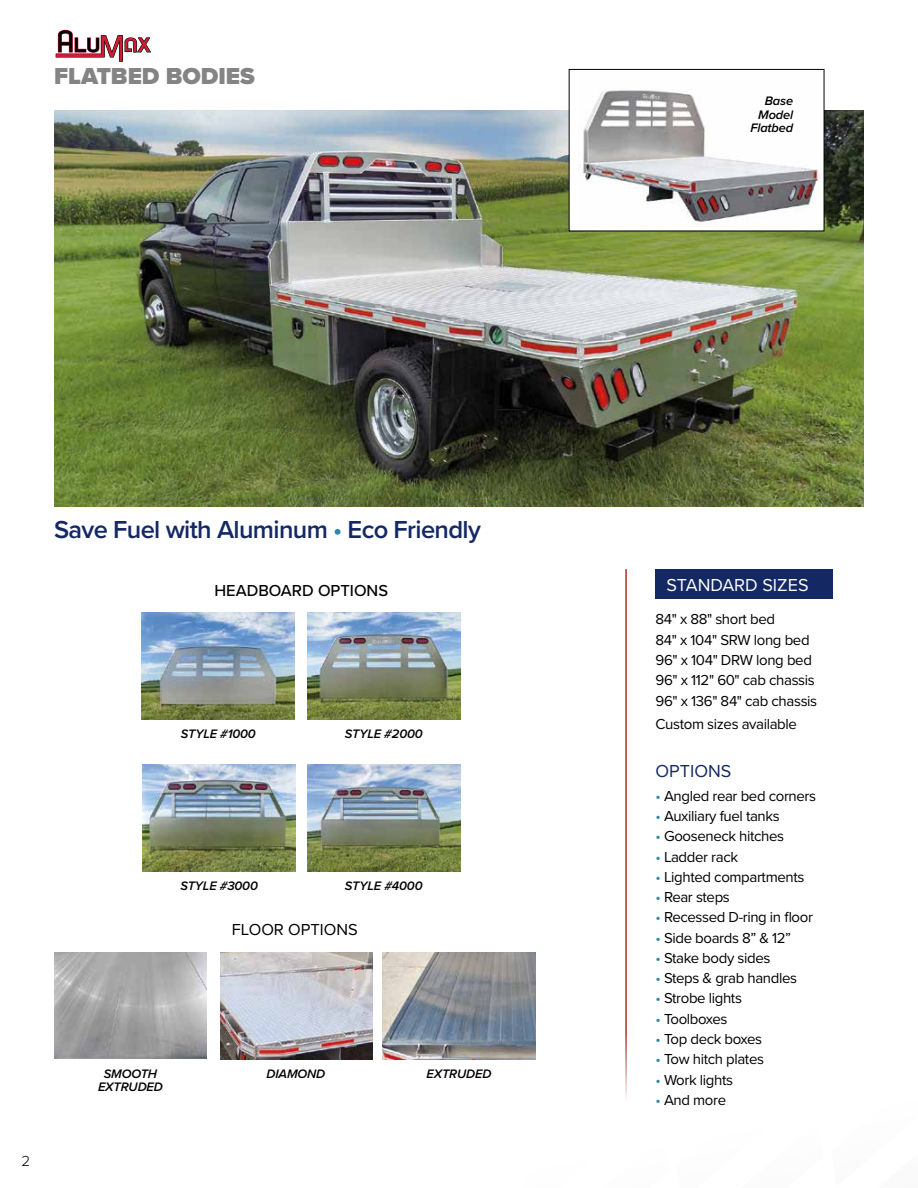
<style>
.page{position:relative;width:918px;height:1188px;background:#fff}
.page>*{position:absolute;margin:0;border:0;box-sizing:border-box;transform-origin:0 0}
.t1{font:600 25.5px "Proxima Nova";letter-spacing:-.025em;color:#142864}
.t2{font:900 24px "Proxima Nova";color:#848484}
.t3{font:18px "Proxima Nova";color:#fff}
.t4{font:18px "Proxima Nova";color:#142864}
.t5{font:500 16.5px "Proxima Nova";color:#000}
.t6{font:16.5px "Proxima Nova";color:#000}
.t7{font:15px/20.2px "Proxima Nova";letter-spacing:-.025em;color:#000}
.t8{font:300 15px "Proxima Nova";color:#000}
.t9{font:italic 600 12.75px/13.5px "Proxima Nova";letter-spacing:-.01em;color:#000;text-align:center}
.s1{color:#2c86a4}
</style>
<div class="page">
<img style="left:54px;top:110px;width:810px;height:396px">
<img style="left:142px;top:612px;width:153px;height:107px">
<img style="left:308px;top:612px;width:153px;height:107px">
<img style="left:220px;top:952px;width:153px;height:107px">
<img style="left:143px;top:765px;width:153px;height:106px">
<img style="left:308px;top:765px;width:153px;height:106px">
<img style="left:383px;top:952px;width:153px;height:107px">
<hr style="left:625px;top:569px;width:2px;height:537px;background:#a83125">
<div style="left:656px;top:569px;width:177px;height:29px;background:#142864"></div>
<img style="left:54px;top:952px;width:153px;height:107px">
<svg style="left:56px;top:30px;width:95px;height:32px"></svg>
<div style="left:569px;top:69px;width:255px;height:162px;background:#fff"></div>
<img style="left:582px;top:90px;width:238px;height:132px">
<div style="left:569px;top:69px;width:255px;height:162px;border:1px solid #000"></div>
<h2 class="t2" style="left:54px;top:58px;width:202px">FLATBED BODIES</h2>
<h1 class="t1" style="left:54px;top:511px;width:428px">Save Fuel with Aluminum <span class="s1">•</span> Eco Friendly</h1>
<p class="t5" style="left:214px;top:581px;width:175px">HEADBOARD OPTIONS</p>
<p class="t9" style="left:181px;top:727px;width:77px">STYLE #1000</p>
<p class="t9" style="left:345px;top:727px;width:79px">STYLE #2000</p>
<p class="t8" style="left:22px;top:1152px;width:10px">2</p>
<p class="t9" style="left:180px;top:879px;width:79px">STYLE #3000</p>
<p class="t9" style="left:345px;top:879px;width:79px">STYLE #4000</p>
<p class="t6" style="left:232px;top:920px;width:128px">FLOOR OPTIONS</p>
<p class="t9" style="left:98px;top:1067px;width:66px">SMOOTH<br>EXTRUDED</p>
<p class="t9" style="left:267px;top:1067px;width:60px">DIAMOND</p>
<p class="t9" style="left:427px;top:1067px;width:66px">EXTRUDED</p>
<p class="t9" style="left:750px;top:94px;width:44px;text-align:right">Base<br>Model<br>Flatbed</p>
<p class="t3" style="left:666px;top:574px;width:144px">STANDARD SIZES</p>
<p class="t7" style="left:656px;top:610px;width:163px">84" x 88" short bed<br>84" x 104" SRW long bed<br>96" x 104" DRW long bed<br>96" x 112" 60" cab chassis<br>96" x 136" 84" cab chassis</p>
<p class="t7" style="left:656px;top:714px;width:143px">Custom sizes available</p>
<p class="t4" style="left:656px;top:760px;width:77px">OPTIONS</p>
<p class="t7" style="left:656px;top:786px;width:162px"><span class="s1">•</span> Angled rear bed corners</p>
<p class="t7" style="left:656px;top:806px;width:126px"><span class="s1">•</span> Auxiliary fuel tanks</p>
<p class="t7" style="left:656px;top:826px;width:130px"><span class="s1">•</span> Gooseneck hitches</p>
<p class="t7" style="left:656px;top:847px;width:84px"><span class="s1">•</span> Ladder rack</p>
<p class="t7" style="left:656px;top:867px;width:150px"><span class="s1">•</span> Lighted compartments</p>
<p class="t7" style="left:656px;top:887px;width:76px"><span class="s1">•</span> Rear steps</p>
<p class="t7" style="left:656px;top:908px;width:159px"><span class="s1">•</span> Recessed D-ring in floor</p>
<p class="t7" style="left:656px;top:928px;width:137px"><span class="s1">•</span> Side boards 8” &amp; 12”</p>
<p class="t7" style="left:656px;top:948px;width:116px"><span class="s1">•</span> Stake body sides</p>
<p class="t7" style="left:656px;top:968px;width:143px"><span class="s1">•</span> Steps &amp; grab handles</p>
<p class="t7" style="left:656px;top:989px;width:88px"><span class="s1">•</span> Strobe lights</p>
<p class="t7" style="left:656px;top:1009px;width:73px"><span class="s1">•</span> Toolboxes</p>
<p class="t7" style="left:656px;top:1029px;width:108px"><span class="s1">•</span> Top deck boxes</p>
<p class="t7" style="left:656px;top:1050px;width:110px"><span class="s1">•</span> Tow hitch plates</p>
<p class="t7" style="left:656px;top:1070px;width:79px"><span class="s1">•</span> Work lights</p>
<p class="t7" style="left:656px;top:1090px;width:72px"><span class="s1">•</span> And more</p>
</div>
